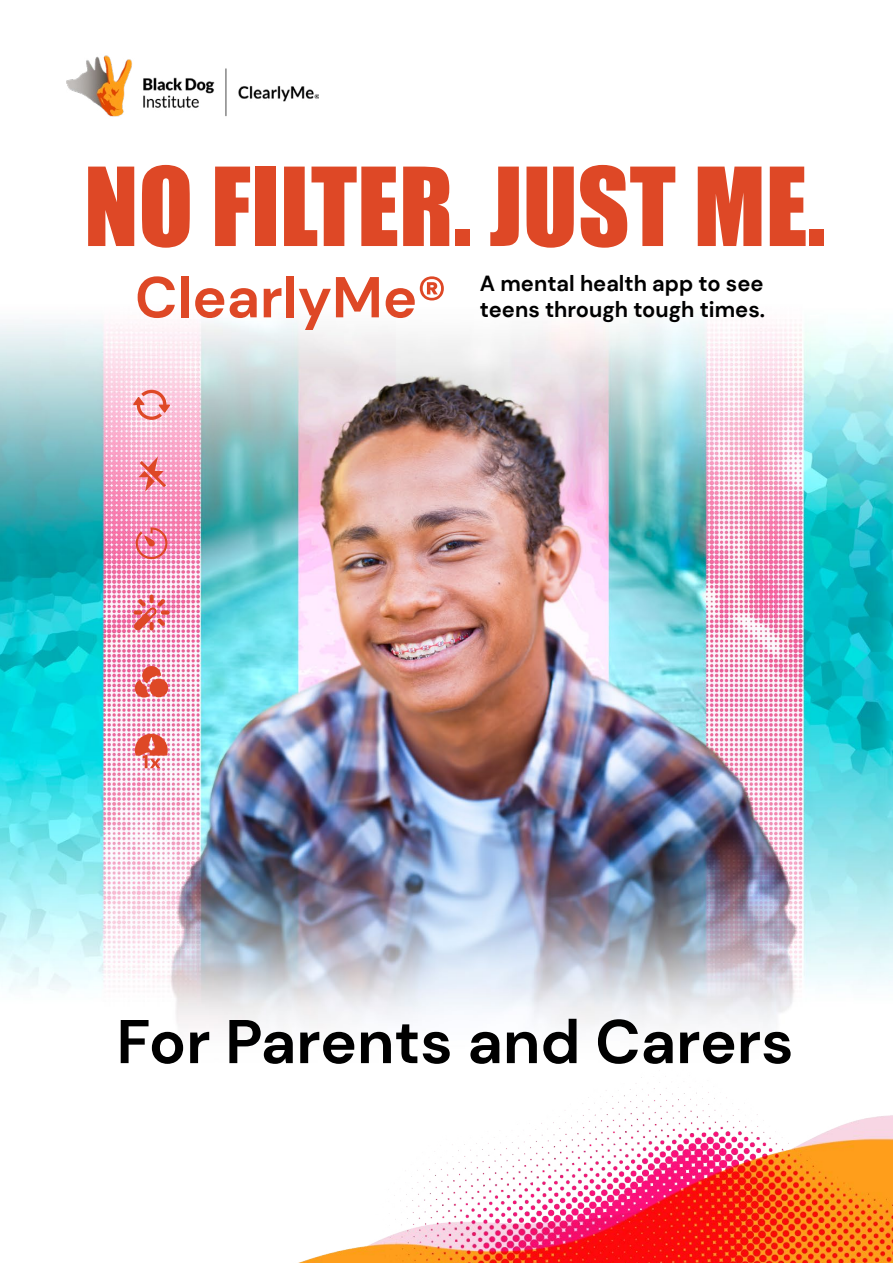
<style>
.page{position:relative;width:893px;height:1263px;background:#fff}
.page>*{position:absolute;margin:0;border:0;box-sizing:border-box;transform-origin:0 0}
.t1{font:100.5px "Impact";color:#de4826}
.t2{font:700 61.65px "DM Sans";color:#000}
.t3{font:700 57.6px "DM Sans";color:#de4826}
.t4{font:700 21.9px/26.2px "DM Sans";color:#000}
</style>
<div class="page">
<img style="left:0;top:80px;width:893px;height:550px">
<img style="left:67px;top:55px;width:251px;height:64px">
<img style="left:0;top:630px;width:893px;height:633px">
<svg style="left:136px;top:527px;width:31px;height:32px"></svg>
<div style="left:149px;top:594px;width:5px;height:9px;background:#de4826;border-radius:2px"></div>
<div style="left:161px;top:610px;width:9px;height:5px;background:#de4826;border-radius:2px"></div>
<svg style="left:134px;top:599px;width:31px;height:31px"></svg>
<div style="left:149px;top:679px;width:19px;height:18px;background:#de4826;border-radius:50%"></div>
<svg style="left:135px;top:666px;width:26px;height:31px"></svg>
<svg style="left:135px;top:734px;width:33px;height:34px"></svg>
<svg style="left:138px;top:456px;width:28px;height:36px"></svg>
<svg style="left:133px;top:390px;width:37px;height:30px"></svg>
<p class="t1" style="left:84px;top:129px;width:743px">NO FILTER. JUST ME.</p>
<p class="t3" style="left:135px;top:261px;width:313px">ClearlyMe®</p>
<p class="t4" style="left:480px;top:270px;width:287px">A mental health app to see teens through tough times.</p>
<p class="t2" style="left:116px;top:1003px;width:679px">For Parents and Carers</p>
</div>
